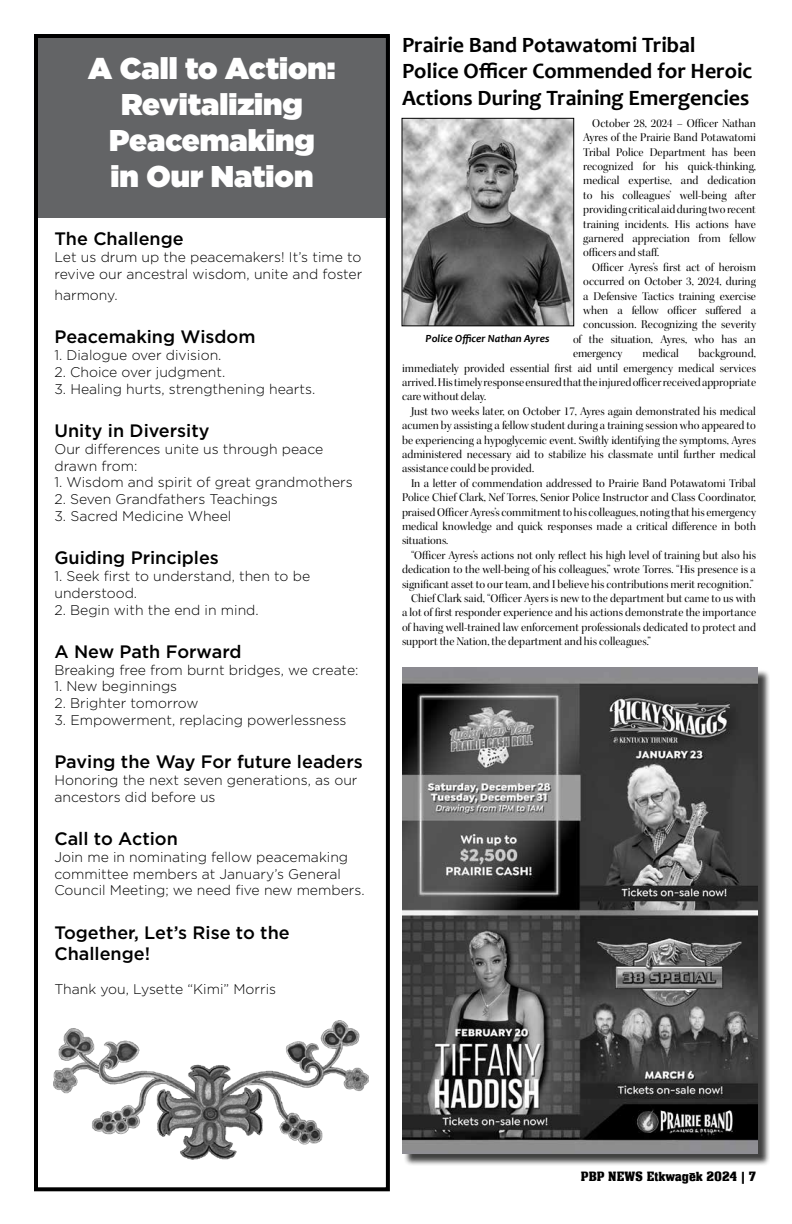
<style>
.page{position:relative;width:792px;height:1224px;background:#fff}
.page>*{position:absolute;margin:0;border:0;box-sizing:border-box;transform-origin:0 0}
.t1{font:900 30px/36px "Gotham";color:#fff;text-align:center}
.t2{font:700 22px/26.4px "Candara";color:#000}
.t3{font:500 18px/21.6px "Gotham";color:#000}
.t4{font:300 14px/16.8px "Gotham";color:#000}
.t5{font:600 14px "Neue Aachen W01";color:#000}
.t6{font:12px/14.4px "Kepler Std Disp";color:#000;text-align:justify}
.t7{font:italic 700 11px "Candara";color:#000}
</style>
<div class="page">
<div style="left:37px;top:36px;width:353px;height:181px;background:#636466"></div>
<img style="left:404px;top:120px;width:168px;height:204px">
<div style="left:402px;top:118px;width:172px;height:208px;border:1px solid #000"></div>
<div style="left:404px;top:669px;width:366px;height:497px;background:#000;opacity:.75"></div>
<img style="left:402px;top:667px;width:356px;height:486px">
<div style="left:34px;top:34px;width:356px;height:1157px;border:4px solid #000"></div>
<img style="left:53px;top:1021px;width:315px;height:139px">
<h1 class="t1" style="left:88px;top:50px;width:249px">A Call to Action:<br>Revitalizing<br>Peacemaking<br>in Our Nation</h1>
<h3 class="t3" style="left:54px;top:228px;width:131px">The Challenge</h3>
<p class="t4" style="left:54px;top:248px;width:309px">Let us drum up the peacemakers! It’s time to revive our ancestral wisdom, unite and foster</p>
<p class="t4" style="left:54px;top:287px;width:65px">harmony.</p>
<h3 class="t3" style="left:54px;top:326px;width:203px">Peacemaking Wisdom</h3>
<p class="t4" style="left:54px;top:347px;width:169px">1. Dialogue over division.</p>
<p class="t4" style="left:54px;top:363px;width:172px">2. Choice over judgment.</p>
<p class="t4" style="left:54px;top:380px;width:262px">3. Healing hurts, strengthening hearts.</p>
<h3 class="t3" style="left:54px;top:420px;width:157px">Unity in Diversity</h3>
<p class="t4" style="left:54px;top:440px;width:270px">Our differences unite us through peace drawn from:</p>
<p class="t4" style="left:54px;top:474px;width:300px">1. Wisdom and spirit of great grandmothers</p>
<p class="t4" style="left:54px;top:491px;width:225px">2. Seven Grandfathers Teachings</p>
<p class="t4" style="left:54px;top:507px;width:179px">3. Sacred Medicine Wheel</p>
<h3 class="t3" style="left:54px;top:547px;width:166px">Guiding Principles</h3>
<p class="t4" style="left:54px;top:567px;width:257px">1. Seek first to understand, then to be understood.</p>
<p class="t4" style="left:54px;top:601px;width:206px">2. Begin with the end in mind.</p>
<h3 class="t3" style="left:54px;top:641px;width:189px">A New Path Forward</h3>
<p class="t4" style="left:54px;top:661px;width:306px">Breaking free from burnt bridges, we create:</p>
<p class="t4" style="left:54px;top:678px;width:124px">1. New beginnings</p>
<p class="t4" style="left:54px;top:695px;width:146px">2. Brighter tomorrow</p>
<p class="t4" style="left:54px;top:711px;width:294px">3. Empowerment, replacing powerlessness</p>
<h3 class="t3" style="left:54px;top:751px;width:310px">Paving the Way For future leaders</h3>
<p class="t4" style="left:54px;top:771px;width:305px">Honoring the next seven generations, as our ancestors did before us</p>
<h3 class="t3" style="left:54px;top:828px;width:125px">Call to Action</h3>
<p class="t4" style="left:54px;top:848px;width:312px">Join me in nominating fellow peacemaking committee members at January’s General<br>Council Meeting; we need five new members.</p>
<h3 class="t3" style="left:54px;top:921px;width:237px">Together, Let’s Rise to the<br>Challenge!</h3>
<p class="t4" style="left:54px;top:980px;width:223px">Thank you, Lysette “Kimi” Morris</p>
<h2 class="t2" style="left:402px;top:31px;width:352px">Prairie Band Potawatomi Tribal<br>Police Officer Commended for Heroic<br>Actions During Training Emergencies</h2>
<p class="t6" style="left:583px;top:116px;width:174px;text-indent:9px">October 28, 2024 – Officer Nathan Ayres of the Prairie Band Potawatomi Tribal Police Department has been recognized for his quick-thinking, medical expertise, and dedication to his colleagues’ well-being after providing critical aid during two recent training incidents. His actions have garnered appreciation from fellow officers and staff.</p>
<p class="t6" style="left:592px;top:260px;width:165px">Officer Ayres’s first act of heroism</p>
<p class="t6" style="left:583px;top:274px;width:174px">occurred on October 3, 2024, during</p>
<p class="t6" style="left:583px;top:289px;width:174px">a Defensive Tactics training exercise</p>
<p class="t6" style="left:583px;top:303px;width:174px">when a fellow officer suffered a</p>
<p class="t6" style="left:583px;top:318px;width:174px">concussion. Recognizing the severity</p>
<p class="t6" style="left:573px;top:332px;width:184px">of the situation, Ayres, who has an</p>
<p class="t6" style="left:573px;top:346px;width:51px">emergency</p>
<p class="t6" style="left:642px;top:346px;width:38px">medical</p>
<p class="t7" style="left:426px;top:332px;width:125px">Police Officer Nathan Ayres</p>
<p class="t6" style="left:402px;top:346px;width:356px;text-indent:297px">background, immediately provided essential first aid until emergency medical services arrived. His timely response ensured that the injured officer received appropriate care without delay.</p>
<p class="t6" style="left:402px;top:404px;width:355px;text-indent:9px">Just two weeks later, on October 17, Ayres again demonstrated his medical acumen by assisting a fellow student during a training session who appeared to be experiencing a hypoglycemic event. Swiftly identifying the symptoms, Ayres administered necessary aid to stabilize his classmate until further medical assistance could be provided.</p>
<p class="t6" style="left:402px;top:476px;width:356px;text-indent:9px">In a letter of commendation addressed to Prairie Band Potawatomi Tribal Police Chief Clark, Nef Torres, Senior Police Instructor and Class Coordinator, praised Officer Ayres’s commitment to his colleagues, noting that his emergency medical knowledge and quick responses made a critical difference in both situations.</p>
<p class="t6" style="left:411px;top:548px;width:347px">“Officer Ayres’s actions not only reflect his high level of training but also his</p>
<p class="t6" style="left:402px;top:562px;width:355px">dedication to the well-being of his colleagues,” wrote Torres. “His presence is a</p>
<p class="t6" style="left:402px;top:577px;width:353px">significant asset to our team, and I believe his contributions merit recognition.”</p>
<p class="t6" style="left:411px;top:591px;width:346px">Chief Clark said, “Officer Ayers is new to the department but came to us with</p>
<p class="t6" style="left:402px;top:606px;width:356px">a lot of first responder experience and his actions demonstrate the importance</p>
<p class="t6" style="left:402px;top:620px;width:355px">of having well-trained law enforcement professionals dedicated to protect and</p>
<p class="t6" style="left:402px;top:634px;width:250px">support the Nation, the department and his colleagues.”</p>
<p class="t5" style="left:581px;top:1169px;width:177px">PBP NEWS Etkwagēek 2024 | 7</p>
</div>
